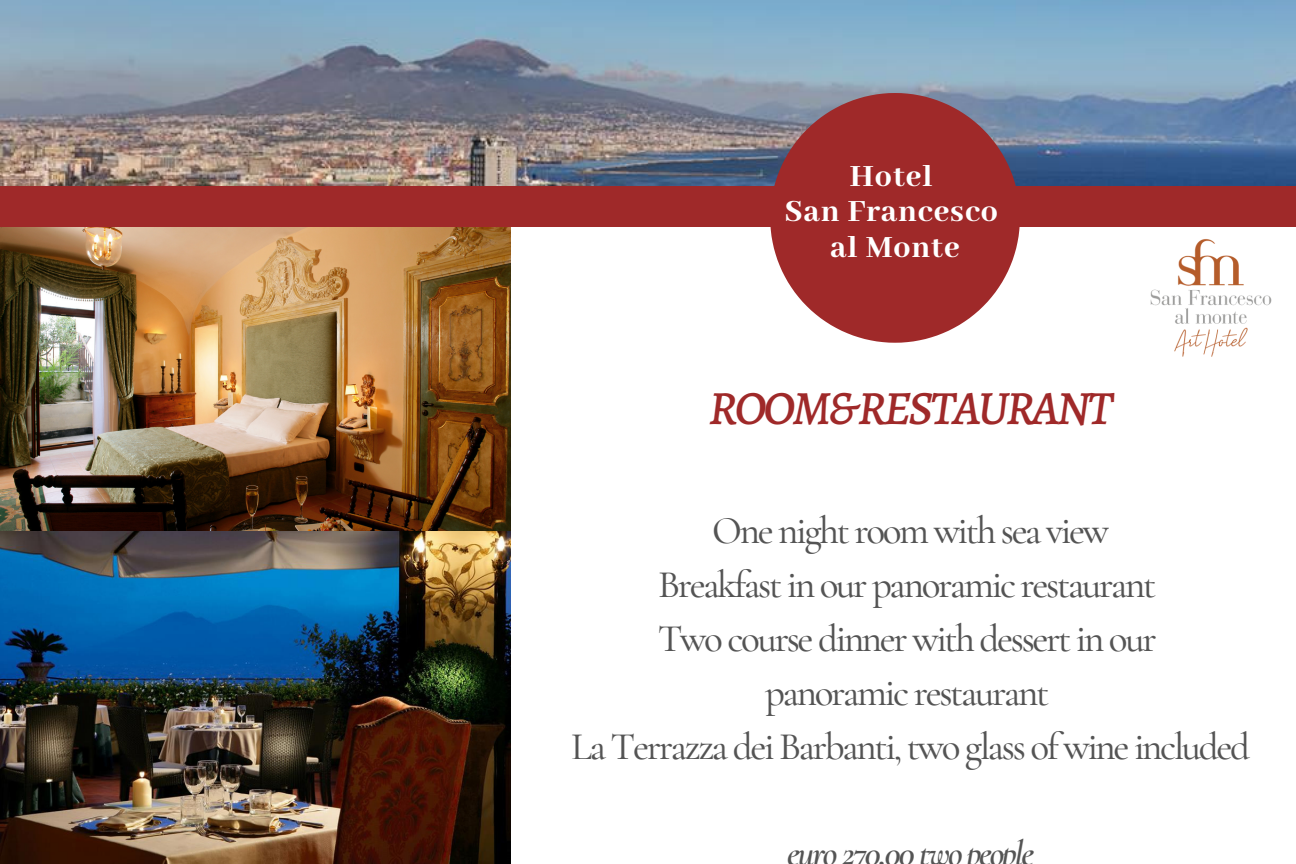
<style>
.page{position:relative;width:1296px;height:864px;background:#fff}
.page>*{position:absolute;margin:0;border:0;box-sizing:border-box;transform-origin:0 0}
.t1{font:italic 500 48px "Alegreya";letter-spacing:-.06em;color:#9f2929}
.t2{font:500 39px "Cormorant Garamond";letter-spacing:-.06em;color:#545454}
.t3{font:italic 600 36px "Cormorant Garamond";letter-spacing:-.06em;color:#545454}
.t4{font:800 33.6px "Abhaya Libre";letter-spacing:.03em;color:#fff}
</style>
<div class="page">
<img style="left:0;top:228px;width:511px;height:304px">
<img style="left:0;top:0;width:1296px;height:186px">
<div style="left:0;top:186px;width:1296px;height:41px;background:#9f2929"></div>
<svg style="left:770px;top:93px;width:250px;height:250px;fill:#9f2929"></svg>
<img style="left:1150px;top:239px;width:122px;height:118px">
<img style="left:0;top:532px;width:511px;height:332px">
<p class="t4" style="left:850px;top:158px;width:84px">Hotel</p>
<p class="t4" style="left:785px;top:193px;width:215px">San Francesco</p>
<p class="t4" style="left:830px;top:229px;width:131px">al Monte</p>
<p class="t1" style="left:709px;top:375px;width:406px">ROOM&amp;RESTAURANT</p>
<p class="t2" style="left:712px;top:507px;width:398px">One night room with sea view</p>
<p class="t2" style="left:658px;top:561px;width:500px">Breakfast in our panoramic restaurant</p>
<p class="t2" style="left:658px;top:615px;width:500px">Two course dinner with dessert in our</p>
<p class="t2" style="left:765px;top:669px;width:286px">panoramic restaurant</p>
<p class="t2" style="left:571px;top:723px;width:680px">La Terrazza dei Barbanti, two glass ofwine included</p>
<p class="t3" style="left:787px;top:832px;width:249px">euro 270 00 two people</p>
</div>
